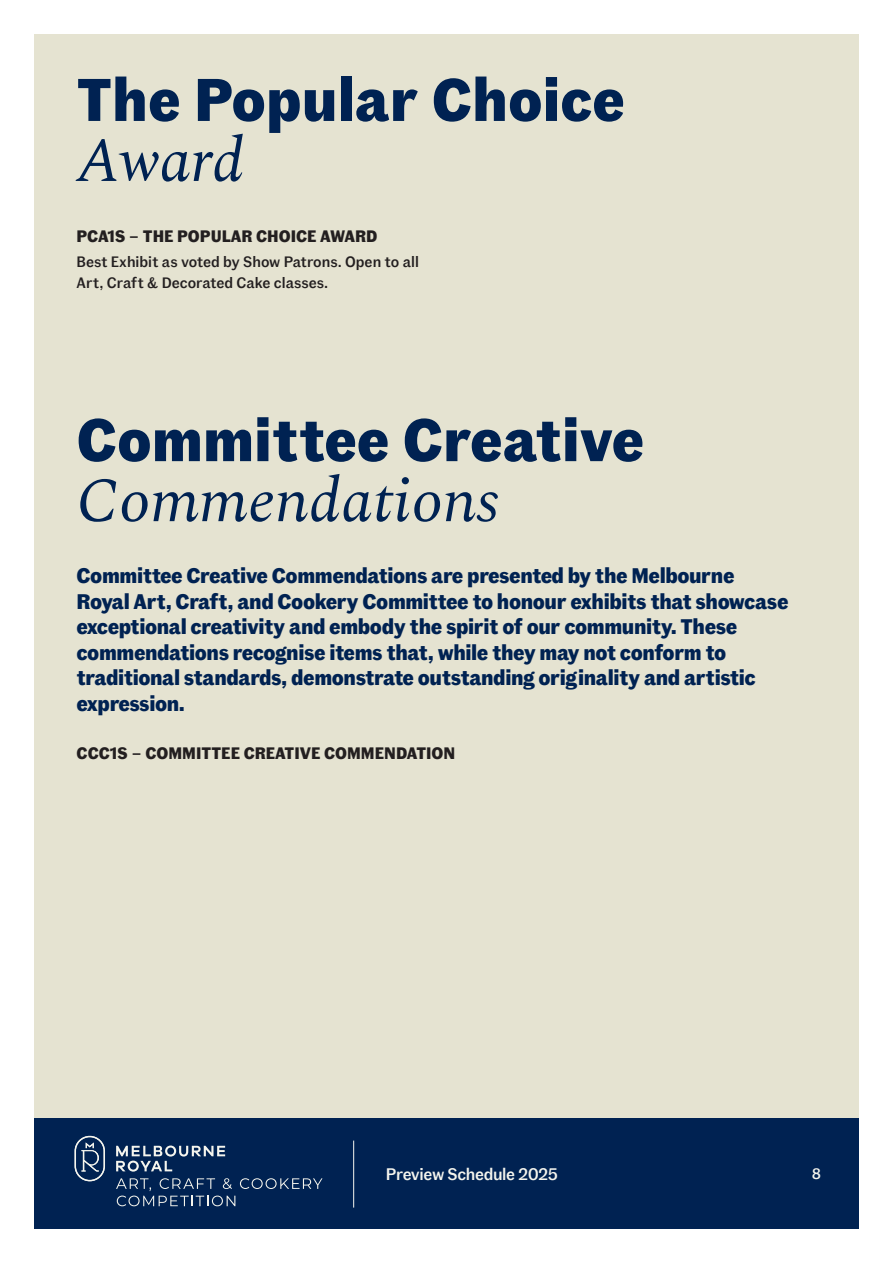
<style>
.page{position:relative;width:893px;height:1263px;background:#fff}
.page>*{position:absolute;margin:0;border:0;box-sizing:border-box;transform-origin:0 0}
.t1{font:italic 63px "Spectral";color:#002252}
.t2{font:700 60px "Fann Grotesque Pro";color:#002252}
.t3{font:700 21px/25.5px "Fann Grotesque Pro";letter-spacing:-.02em;color:#002252}
.t4{font:500 16.65px "Fann Grotesque Pro";letter-spacing:-.02em;color:#f5f5ee}
.t5{font:700 16.5px "Fann Grotesque Pro";color:#231f20}
.t6{font:500 15px/21px "Fann Grotesque Pro";color:#231f20}
.t7{font:500 15px "Fann Grotesque Pro";color:#f5f5ee}
</style>
<div class="page">
<div style="left:34px;top:34px;width:825px;height:1084px;background:#e5e3d1"></div>
<div style="left:34px;top:1118px;width:825px;height:111px;background:#002252"></div>
<hr style="left:353px;top:1140px;width:1px;height:67px;background:#f5f5ee">
<svg style="left:75px;top:1136px;width:30px;height:45px"></svg>
<svg style="left:116px;top:1145px;width:109px;height:26px"></svg>
<svg style="left:116px;top:1178px;width:206px;height:28px"></svg>
<h2 class="t2" style="left:77px;top:64px;width:550px">The Popular Choice</h2>
<h1 class="t1" style="left:77px;top:114px;width:169px">Award</h1>
<p class="t5" style="left:77px;top:226px;width:302px">PCA1S – THE POPULAR CHOICE AWARD</p>
<p class="t6" style="left:77px;top:252px;width:344px">Best Exhibit as voted by Show Patrons. Open to all<br>Art, Craft &amp; Decorated Cake classes.</p>
<h2 class="t2" style="left:77px;top:404px;width:569px">Committee Creative</h2>
<h1 class="t1" style="left:77px;top:455px;width:424px">Commendations</h1>
<p class="t3" style="left:77px;top:564px;width:713px">Committee Creative Commendations are presented by the Melbourne Royal Art, Craft, and Cookery Committee to honour exhibits that showcase exceptional creativity and embody the spirit of our community. These commendations recognise items that, while they may not conform to traditional standards, demonstrate outstanding originality and artistic expression.</p>
<p class="t5" style="left:77px;top:744px;width:380px">CCC1S – COMMITTEE CREATIVE COMMENDATION</p>
<p class="t4" style="left:386px;top:1164px;width:174px">Preview Schedule 2025</p>
<p class="t7" style="left:812px;top:1165px;width:11px">8</p>
</div>
